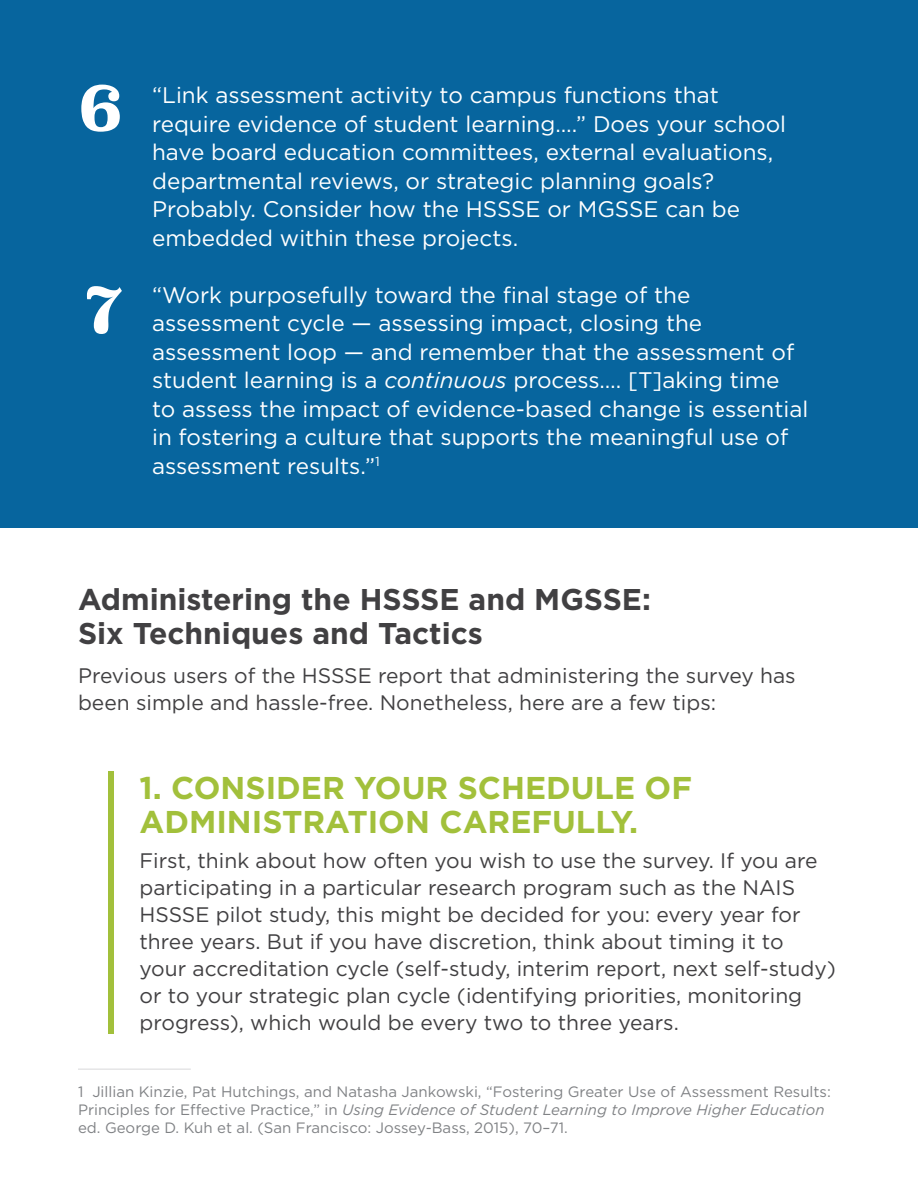
<style>
.page{position:relative;width:918px;height:1188px;background:#fff}
.page>*{position:absolute;margin:0;border:0;box-sizing:border-box;transform-origin:0 0}
.t1{font:700 67.5px "Superclarendon";color:#fff}
.t2{font:700 31.5px/34.5px "Gotham";color:#a2c03b}
.t3{font:700 30px/34.5px "Gotham";color:#414042}
.t4{font:22.5px/28.5px "Gotham";color:#fff}
.t5{font:21px/27px "Gotham";color:#414042}
.t6{font:15px/18px "Gotham";color:#808285}
.s1{font-style:italic}
</style>
<div class="page">
<div style="left:0;top:0;width:918px;height:527px;background:#07659e"></div>
<div style="left:108px;top:771px;width:5px;height:262px;background:#a2c03b"></div>
<hr style="left:78px;top:1068px;width:113px;height:2px;background:#a7a9ac">
<h1 class="t1" style="left:78px;top:56px;width:47px">6</h1>
<h1 class="t1" style="left:84px;top:258px;width:41px">7</h1>
<p class="t4" style="left:152px;top:81px;width:636px">“Link assessment activity to campus functions that require evidence of student learning….” Does your school have board education committees, external evaluations, departmental reviews, or strategic planning goals?<br>Probably. Consider how the HSSSE or MGSSE can be embedded within these projects.</p>
<p class="t4" style="left:152px;top:280px;width:658px">“Work purposefully toward the final stage of the assessment cycle — assessing impact, closing the assessment loop — and remember that the assessment of student learning is a <span class="s1">continuous</span> process…. [T]aking time<br>to assess the impact of evidence-based change is essential in fostering a culture that supports the meaningful use of assessment results.”<sup>1</sup></p>
<h3 class="t3" style="left:78px;top:581px;width:574px">Administering the HSSSE and MGSSE:<br>Six Techniques and Tactics</h3>
<p class="t5" style="left:78px;top:662px;width:719px">Previous users of the HSSSE report that administering the survey has been simple and hassle-free. Nonetheless, here are a few tips:</p>
<h2 class="t2" style="left:140px;top:770px;width:554px">1. CONSIDER YOUR SCHEDULE OF<br>ADMINISTRATION CAREFULLY.</h2>
<p class="t5" style="left:140px;top:847px;width:698px">First, think about how often you wish to use the survey. If you are participating in a particular research program such as the NAIS HSSSE pilot study, this might be decided for you: every year for three years. But if you have discretion, think about timing it to<br>your accreditation cycle (self-study, interim report, next self-study) or to your strategic plan cycle (identifying priorities, monitoring progress), which would be every two to three years.</p>
<p class="t6" style="left:78px;top:1082px;width:754px">1 Jillian Kinzie, Pat Hutchings, and Natasha Jankowski, “Fostering Greater Use of Assessment Results:<br>Principles for Effective Practice,” in <span class="s1">Using Evidence of Student Learning to Improve Higher Education </span>ed. George D. Kuh et al. (San Francisco: Jossey-Bass, 2015), 70–71.</p>
</div>
